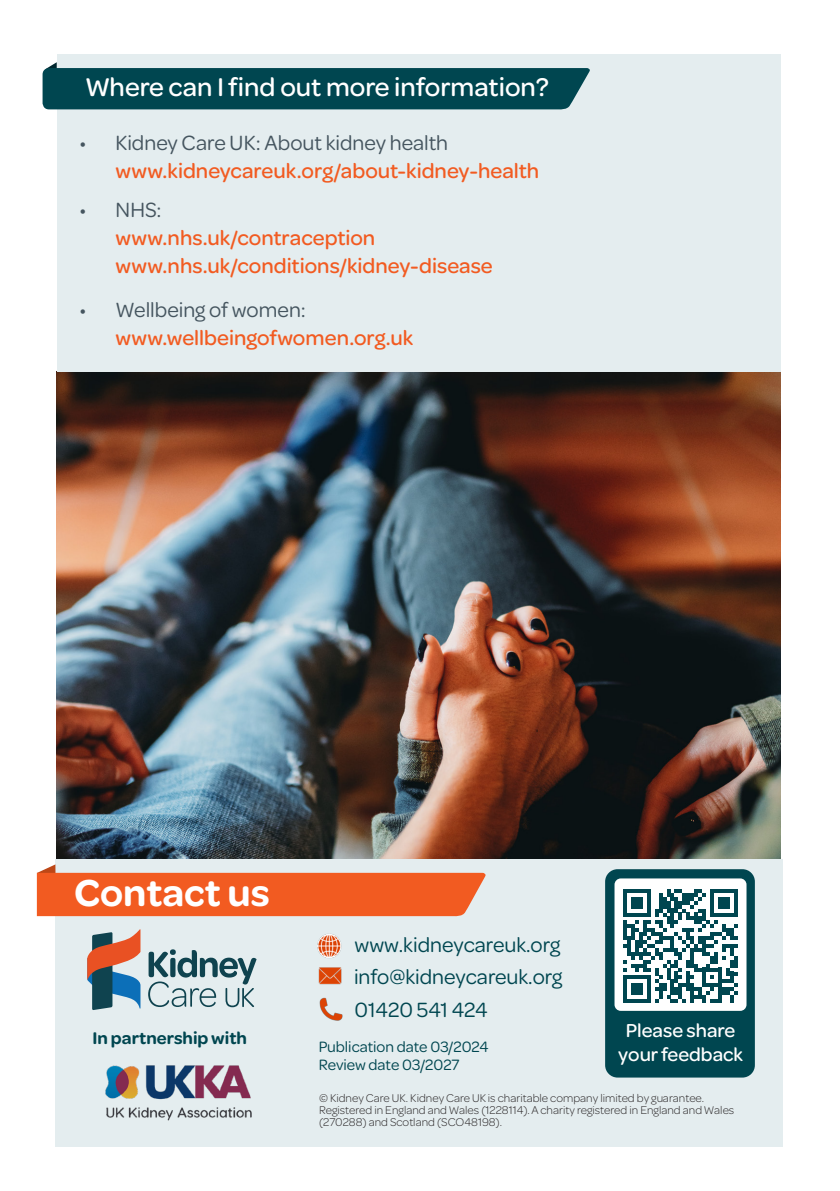
<style>
.page{position:relative;width:840px;height:1191px;background:#fff}
.page>*{position:absolute;margin:0;border:0;box-sizing:border-box;transform-origin:0 0}
.t1{font:600 40px "Omnes";color:#fff}
.t2{font:500 27.4px "Omnes";color:#fff}
.t3{font:500 22px/28px "Omnes";color:#f25b21}
.t4{font:22px "Omnes";color:#004650}
.t5{font:500 20px/23.6px "Omnes";color:#fff;text-align:center}
.t6{font:600 18px "Omnes";color:#004650}
.t7{font:16px/18px "Omnes";color:#004650}
.t8{font:300 12px/12px "Omnes";color:#231f20}
.s1{font-weight:400;color:#45555f}
</style>
<div class="page">
<img style="left:57px;top:371px;width:723px;height:488px">
<div style="left:57px;top:54px;width:723px;height:317px;background:#e4edef"></div>
<svg style="left:43px;top:62px;width:547px;height:48px;background:#235f68"></svg>
<div style="left:55px;top:859px;width:727px;height:287px;background:#e4edef"></div>
<svg style="left:148px;top:949px;width:108px;height:58px"></svg>
<svg style="left:87px;top:929px;width:53px;height:81px"></svg>
<img style="left:105px;top:1065px;width:147px;height:56px">
<img style="left:317px;top:933px;width:25px;height:25px">
<img style="left:318px;top:967px;width:24px;height:18px">
<img style="left:319px;top:997px;width:24px;height:24px">
<svg style="left:37px;top:864px;width:449px;height:52px"></svg>
<div style="left:604px;top:869px;width:150px;height:208px;background:#004650;border-radius:12px"></div>
<div style="left:614px;top:878px;width:132px;height:132px;background:#fff;border-radius:6px"></div>
<svg style="left:623px;top:889px;width:114px;height:114px"></svg>
<p class="t2" style="left:85px;top:68px;width:465px">Where can I find out more information?</p>
<p class="t3" style="left:115px;top:127px;width:425px;text-indent:-36px"><span class="s1">• Kidney Care UK: About kidney health </span>www.kidneycareuk.org/about-kidney-health</p>
<p class="t3" style="left:115px;top:194px;width:261px;text-indent:-36px"><span class="s1">• NHS: </span>www.nhs.uk/contraception</p>
<p class="t3" style="left:115px;top:250px;width:378px">www.nhs.uk/conditions/kidney-disease</p>
<p class="t3" style="left:115px;top:294px;width:299px;text-indent:-36px"><span class="s1">• Wellbeing of women: </span>www.wellbeingofwomen.org.uk</p>
<p class="t1" style="left:74px;top:865px;width:197px">Contact us</p>
<p class="t6" style="left:92px;top:1025px;width:156px">In partnership with</p>
<p class="t4" style="left:354px;top:930px;width:207px">www.kidneycareuk.org</p>
<p class="t4" style="left:354px;top:962px;width:210px">info@kidneycareuk.org</p>
<p class="t4" style="left:354px;top:994px;width:134px">01420 541 424</p>
<p class="t5" style="left:618px;top:1017px;width:126px">Please share your feedback</p>
<p class="t7" style="left:318px;top:1036px;width:171px">Publication date 03/2024<br>Review date 03/2027</p>
<p class="t8" style="left:319px;top:1090px;width:416px">© Kidney Care UK. Kidney Care UK is charitable company limited by guarantee.<br>Registered in England and Wales (1228114). A charity registered in England and Wales (270288) and Scotland (SCO48198).</p>
</div>
